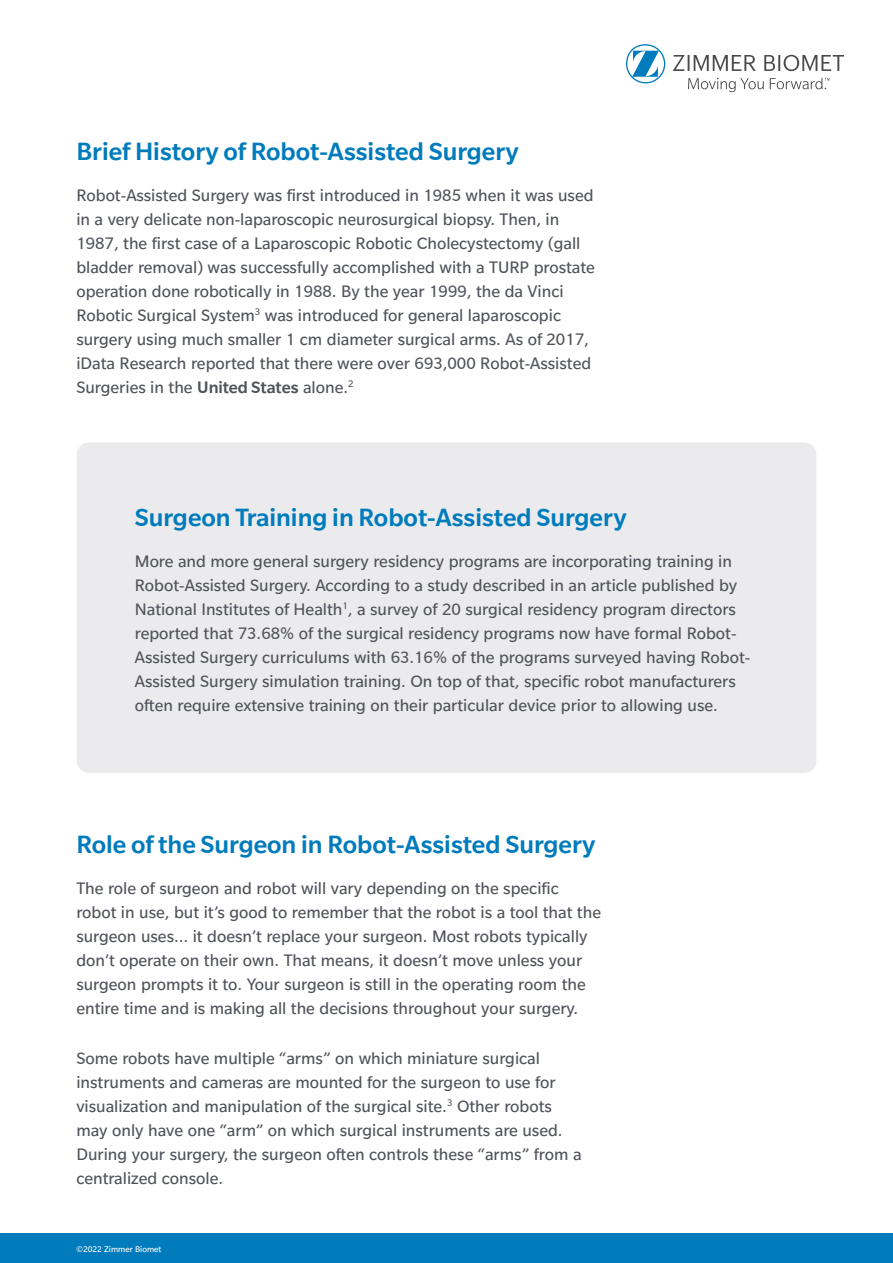
<style>
.page{position:relative;width:893px;height:1263px;background:#fff}
.page>*{position:absolute;margin:0;border:0;box-sizing:border-box;transform-origin:0 0}
.t1{font:500 27px "Slate Pro";color:#007bbb}
.t2{font:18px/24px "Slate Pro";color:#50535a}
.t3{font:9px "Slate Pro";color:#fff}
.s1{font-weight:500}
</style>
<div class="page">
<div style="left:77px;top:442px;width:739px;height:331px;background:#ebebed;border-radius:13px"></div>
<div style="left:0;top:1233px;width:893px;height:30px;background:#007bbb"></div>
<svg style="left:673px;top:55px;width:171px;height:16px"></svg>
<svg style="left:626px;top:44px;width:39px;height:39px"></svg>
<svg style="left:688px;top:78px;width:76px;height:14px"></svg>
<svg style="left:770px;top:78px;width:60px;height:11px"></svg>
<h1 class="t1" style="left:76px;top:135px;width:444px">Brief History of Robot-Assisted Surgery</h1>
<p class="t2" style="left:76px;top:182px;width:520px">Robot-Assisted Surgery was first introduced in 1985 when it was used in a very delicate non-laparoscopic neurosurgical biopsy. Then, in 1987, the first case of a Laparoscopic Robotic Cholecystectomy (gall bladder removal) was successfully accomplished with a TURP prostate operation done robotically in 1988. By the year 1999, the da Vinci Robotic Surgical System<sup>3</sup> was introduced for general laparoscopic surgery using much smaller 1 cm diameter surgical arms. As of 2017, iData Research reported that there were over 693,000 Robot-Assisted Surgeries in the <span class="s1">United States</span> alone.<sup>2</sup></p>
<h1 class="t1" style="left:135px;top:501px;width:493px">Surgeon Training in Robot-Assisted Surgery</h1>
<p class="t2" style="left:135px;top:548px;width:617px">More and more general surgery residency programs are incorporating training in Robot-Assisted Surgery. According to a study described in an article published by National Institutes of Health<sup>1</sup>, a survey of 20 surgical residency program directors reported that 73.68% of the surgical residency programs now have formal Robot-Assisted Surgery curriculums with 63.16% of the programs surveyed having Robot-Assisted Surgery simulation training. On top of that, specific robot manufacturers often require extensive training on their particular device prior to allowing use.</p>
<h1 class="t1" style="left:76px;top:828px;width:521px">Role of the Surgeon in Robot-Assisted Surgery</h1>
<p class="t2" style="left:76px;top:875px;width:526px">The role of surgeon and robot will vary depending on the specific robot in use, but it’s good to remember that the robot is a tool that the surgeon uses… it doesn’t replace your surgeon. Most robots typically don’t operate on their own. That means, it doesn’t move unless your surgeon prompts it to. Your surgeon is still in the operating room the entire time and is making all the decisions throughout your surgery.</p>
<p class="t2" style="left:76px;top:1045px;width:507px">Some robots have multiple “arms” on which miniature surgical instruments and cameras are mounted for the surgeon to use for visualization and manipulation of the surgical site.<sup>3</sup> Other robots may only have one “arm” on which surgical instruments are used.<br>During your surgery, the surgeon often controls these “arms” from a centralized console.</p>
<p class="t3" style="left:76px;top:1243px;width:87px">©2022 Zimmer Biomet</p>
</div>
